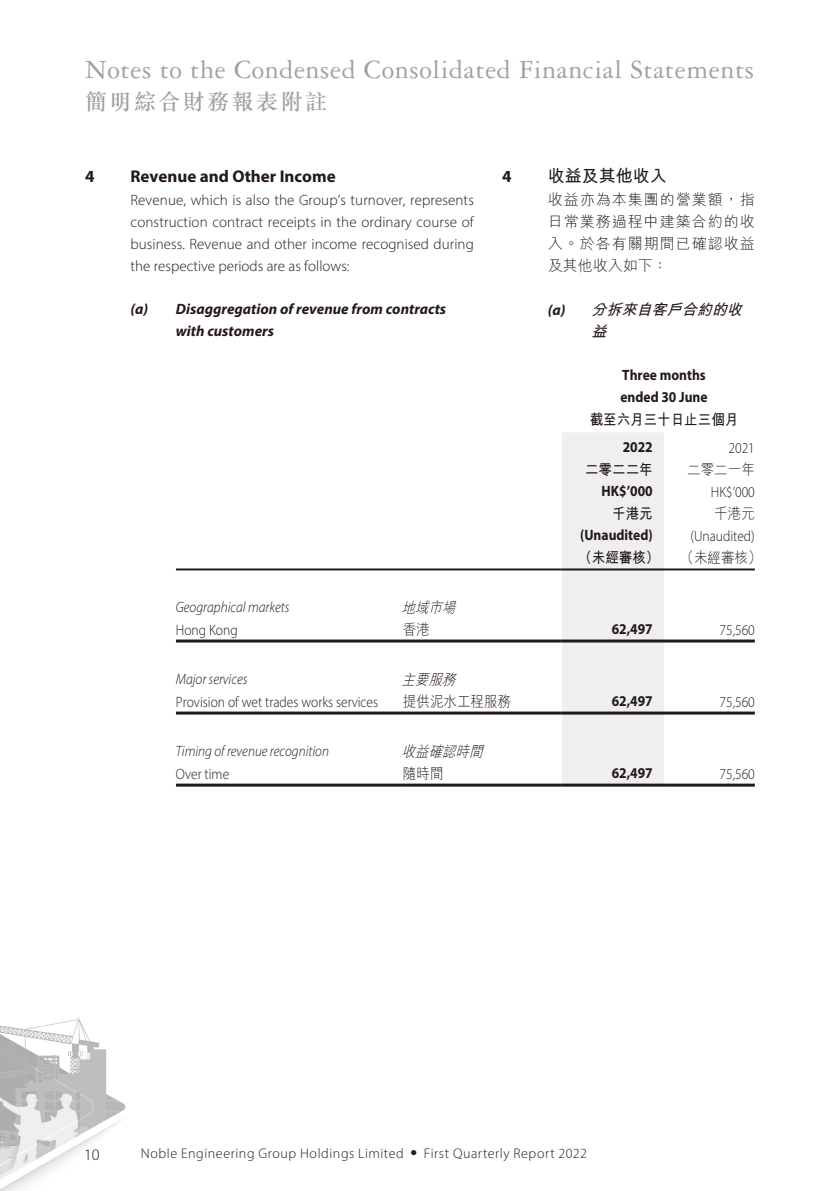
<style>
.page{position:relative;width:840px;height:1191px;background:#fff}
.page>*{position:absolute;margin:0;border:0;box-sizing:border-box;transform-origin:0 0}
.t1{font:28px "Garamond 3 LT Std";letter-spacing:.02em;color:#a0a0a1}
.t2{font:500 22px "M Sung HK";letter-spacing:.11em;color:#a0a0a1}
.t3{font:700 17px "Myriad Pro";color:#231916}
.t4{font:700 17px "M Hei HK";color:#231916}
.t5{font:300 16px "Myriad Pro";color:#231916}
.t6{font:300 15px/22px "Myriad Pro";color:#231916;text-align:justify}
.t7{font:300 15px "Myriad Pro";color:#231916;scale:.9 1}
.t8{font:700 15px/22px "Myriad Pro";color:#231916;scale:.9 1}
.t9{font:italic 300 15px "Myriad Pro";color:#231916;scale:.9 1}
.t10{font:italic 700 15px/22px "Myriad Pro";color:#231916}
.t11{font:300 15px/22px "M Hei HK";letter-spacing:.065em;color:#231916;text-align:justify}
.t12{font:700 15px "M Hei HK";color:#231916;scale:.9 1}
.t13{font:300 15px "M Hei HK";letter-spacing:.065em;color:#231916;scale:.9 1}
.t14{font:italic 300 15px "M Hei HK";color:#231916;scale:.9 1}
.t15{font:italic 700 15px/22px "M Hei HK";color:#231916}
.t16{font:300 15px "M Hei HK";color:#231916;scale:.9 1}
.t17{font:300 14px "Myriad Pro";letter-spacing:.04em;color:#231916}
.s1{font-family:"Myriad Pro"}
.s2{font-family:"M Hei HK";font-weight:700}
</style>
<div class="page">
<img style="left:0;top:1017px;width:126px;height:174px">
<div style="left:561px;top:433px;width:102px;height:350px;background:#efeff0"></div>
<hr style="left:176px;top:568px;width:227px;height:2px;background:#231916">
<hr style="left:403px;top:568px;width:158px;height:2px;background:#231916">
<hr style="left:561px;top:568px;width:102px;height:2px;background:#231916">
<hr style="left:663px;top:568px;width:91px;height:2px;background:#231916">
<hr style="left:176px;top:639px;width:227px;height:3px;background:#231916">
<hr style="left:403px;top:639px;width:158px;height:3px;background:#231916">
<hr style="left:561px;top:639px;width:102px;height:3px;background:#231916">
<hr style="left:663px;top:639px;width:91px;height:3px;background:#231916">
<hr style="left:176px;top:711px;width:227px;height:3px;background:#231916">
<hr style="left:403px;top:711px;width:158px;height:3px;background:#231916">
<hr style="left:561px;top:711px;width:102px;height:3px;background:#231916">
<hr style="left:663px;top:711px;width:91px;height:3px;background:#231916">
<hr style="left:176px;top:783px;width:227px;height:3px;background:#231916">
<hr style="left:403px;top:783px;width:158px;height:3px;background:#231916">
<hr style="left:561px;top:783px;width:102px;height:3px;background:#231916">
<hr style="left:663px;top:783px;width:91px;height:3px;background:#231916">
<h1 class="t1" style="left:85px;top:55px;width:670px">Notes to the Condensed Consolidated Financial Statements</h1>
<h2 class="t2" style="left:85px;top:87px;width:243px">簡明綜合財務報表附註</h2>
<p class="t3" style="left:85px;top:166px;width:11px">4</p>
<p class="t3" style="left:130px;top:166px;width:206px">Revenue and Other Income</p>
<p class="t6" style="left:130px;top:189px;width:345px">Revenue, which is also the Group’s turnover, represents construction contract receipts in the ordinary course of business. Revenue and other income recognised during the respective periods are as follows:</p>
<p class="t10" style="left:176px;top:298px;width:271px;text-indent:-45px">(a) Disaggregation of revenue from contracts with customers</p>
<p class="t3" style="left:502px;top:166px;width:11px">4</p>
<p class="t4" style="left:547px;top:164px;width:120px">收益及其他收入</p>
<p class="t11" style="left:547px;top:188px;width:208px">收益亦為本集團的營業額，指日常業務過程中建築合約的收入。於各有關期間已確認收益及其他收入如下：</p>
<p class="t15" style="left:591px;top:297px;width:157px;text-indent:-44px"><span class="s1">(a )</span> 分拆來自客戶合約的收益</p>
<p class="t8" style="left:620px;top:364px;width:98px">Three months ended 30 June</p>
<p class="t12" style="left:589px;top:408px;width:166px">截至六月三十日止三個月</p>
<p class="t8" style="left:622px;top:435px;width:35px">2022</p>
<p class="t7" style="left:728px;top:438px;width:31px">2021</p>
<p class="t12" style="left:584px;top:458px;width:76px">二零二二年</p>
<p class="t13" style="left:687px;top:461px;width:76px">二零二一年</p>
<p class="t8" style="left:601px;top:479px;width:58px">HK$’000</p>
<p class="t7" style="left:710px;top:482px;width:50px">HK$’000</p>
<p class="t12" style="left:611px;top:502px;width:46px">千港元</p>
<p class="t13" style="left:714px;top:505px;width:46px">千港元</p>
<p class="t8" style="left:579px;top:523px;width:82px">(Unaudited)</p>
<p class="t7" style="left:690px;top:526px;width:73px">(Unaudited)</p>
<p class="t12" style="left:578px;top:546px;width:91px">（未經審核）</p>
<p class="t13" style="left:680px;top:549px;width:91px">（未經審核）</p>
<p class="t9" style="left:176px;top:598px;width:127px">Geographical markets</p>
<p class="t14" style="left:401px;top:599px;width:66px">地域市場</p>
<p class="t7" style="left:176px;top:620px;width:70px">Hong Kong</p>
<p class="t13" style="left:403px;top:621px;width:31px">香港</p>
<p class="t8" style="left:611px;top:617px;width:47px">62,497</p>
<p class="t7" style="left:719px;top:620px;width:41px">75,560</p>
<p class="t9" style="left:176px;top:670px;width:81px">Major services</p>
<p class="t14" style="left:401px;top:671px;width:66px">主要服務</p>
<p class="t7" style="left:176px;top:692px;width:226px">Provision of wet trades works services</p>
<p class="t16" style="left:403px;top:693px;width:121px">提供泥水工程服務</p>
<p class="t8" style="left:611px;top:689px;width:47px">62,497</p>
<p class="t7" style="left:719px;top:692px;width:41px">75,560</p>
<p class="t9" style="left:176px;top:742px;width:171px">Timing of revenue recognition</p>
<p class="t14" style="left:401px;top:743px;width:96px">收益確認時間</p>
<p class="t7" style="left:176px;top:764px;width:61px">Over time</p>
<p class="t13" style="left:403px;top:765px;width:46px">隨時間</p>
<p class="t8" style="left:611px;top:761px;width:47px">62,497</p>
<p class="t7" style="left:719px;top:764px;width:41px">75,560</p>
<p class="t5" style="left:84px;top:1145px;width:17px">10</p>
<p class="t17" style="left:141px;top:1145px;width:447px">Noble Engineering Group Holdings Limited <span class="s2">•</span> First Quarterly Report 2022</p>
</div>
